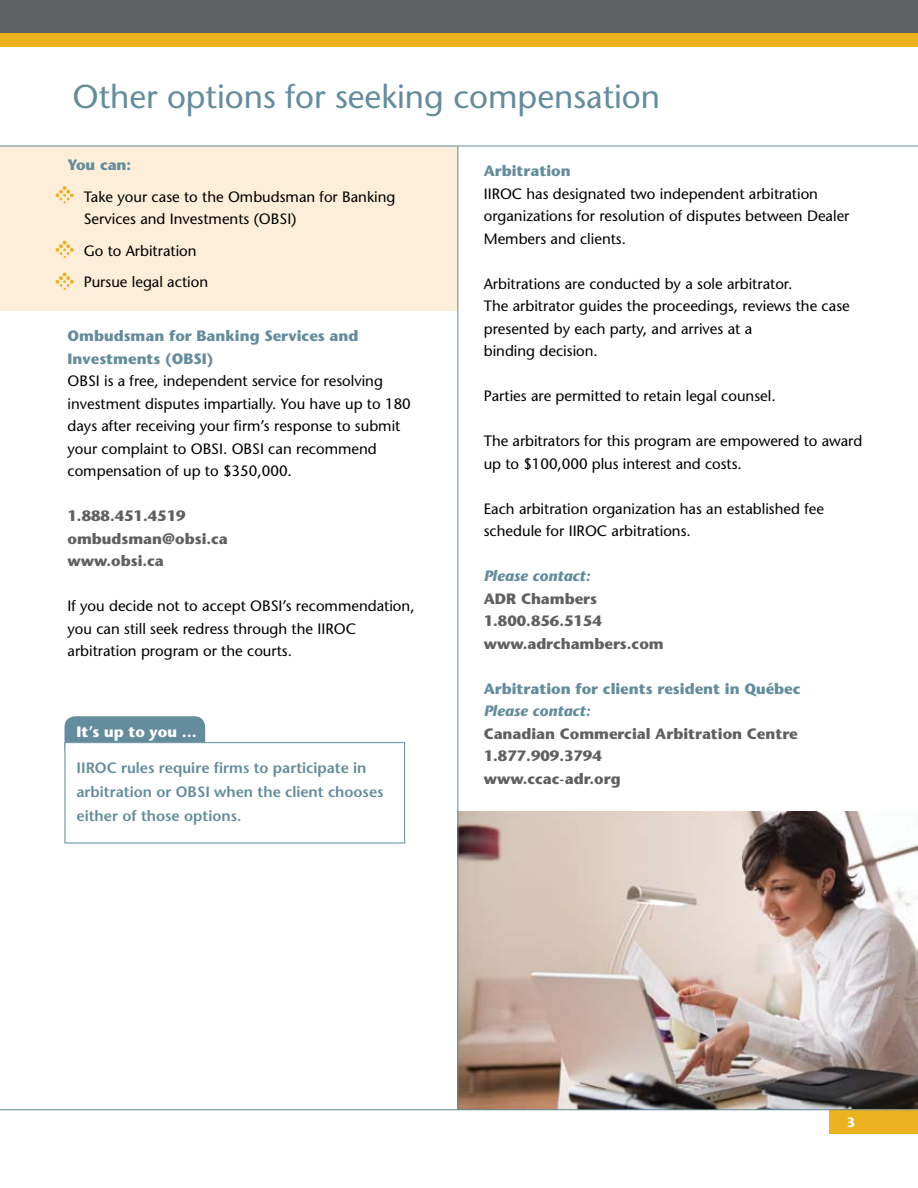
<style>
.page{position:relative;width:918px;height:1188px;background:#fff}
.page>*{position:absolute;margin:0;border:0;box-sizing:border-box;transform-origin:0 0}
.t1{font:33px "Stone Sans";color:#638c9c}
.t2{font:15px/22.5px "Stone Sans";color:#000}
.t3{font:700 15px/22.5px "Stone Sans";color:#5f6062}
.t4{font:700 15px/22.5px "Stone Sans";color:#638c9c}
.t5{font:600 15px/24px "Stone Sans";color:#638c9c}
.t6{font:italic 700 15px "Stone Sans";color:#638c9c}
.t7{font:700 15px "Stone Sans";color:#fff}
.t8{font:700 13.5px "Stone Sans";color:#fff}
</style>
<div class="page">
<img style="left:459px;top:812px;width:459px;height:297px">
<div style="left:0;top:146px;width:458px;height:164px;background:#fceed8"></div>
<div style="left:0;top:27px;width:918px;height:19px;background:#edb21f"></div>
<div style="left:0;top:0;width:918px;height:33px;background:#5f6062"></div>
<div style="left:830px;top:1109px;width:88px;height:25px;background:#edb21f"></div>
<hr style="left:0;top:146px;width:918px;height:1px;background:#638c9c">
<hr style="left:0;top:1109px;width:918px;height:1px;background:#638c9c">
<hr style="left:458px;top:146px;width:1px;height:964px;background:#638c9c">
<svg style="left:55px;top:186px;width:19px;height:18px"></svg>
<svg style="left:55px;top:241px;width:19px;height:17px"></svg>
<svg style="left:55px;top:272px;width:19px;height:18px"></svg>
<div style="left:64px;top:716px;width:141px;height:44px;background:#638c9c;border-radius:11px"></div>
<div style="left:65px;top:743px;width:340px;height:100px;background:#fff"></div>
<div style="left:65px;top:742px;width:340px;height:101px;border:1px solid #638c9c"></div>
<h1 class="t1" style="left:72px;top:77px;width:589px">Other options for seeking compensation</h1>
<p class="t4" style="left:68px;top:154px;width:65px">You can:</p>
<p class="t2" style="left:84px;top:185px;width:313px">Take your case to the Ombudsman for Banking<br>Services and Investments (OBSI)</p>
<p class="t2" style="left:84px;top:235px;width:126px;line-height:31.5px">Go to Arbitration<br>Pursue legal action</p>
<p class="t4" style="left:68px;top:325px;width:292px">Ombudsman for Banking Services and<br>Investments (OBSI)</p>
<p class="t2" style="left:68px;top:370px;width:345px">OBSI is a free, independent service for resolving investment disputes impartially. You have up to 180 days after receiving your firm’s response to submit your complaint to OBSI. OBSI can recommend compensation of up to $350,000.</p>
<p class="t3" style="left:68px;top:505px;width:162px">1.888.451.4519 ombudsman@obsi.ca www.obsi.ca</p>
<p class="t2" style="left:68px;top:595px;width:349px">If you decide not to accept OBSI’s recommendation, you can still seek redress through the IIROC arbitration program or the courts.</p>
<p class="t7" style="left:77px;top:722px;width:122px">It’s up to you …</p>
<p class="t5" style="left:77px;top:755px;width:309px">IIROC rules require firms to participate in arbitration or OBSI when the client chooses either of those options.</p>
<p class="t4" style="left:484px;top:160px;width:88px">Arbitration</p>
<p class="t2" style="left:484px;top:182px;width:367px">IIROC has designated two independent arbitration organizations for resolution of disputes between Dealer<br>Members and clients.</p>
<p class="t2" style="left:484px;top:272px;width:368px">Arbitrations are conducted by a sole arbitrator.<br>The arbitrator guides the proceedings, reviews the case presented by each party, and arrives at a<br>binding decision.</p>
<p class="t2" style="left:484px;top:385px;width:294px">Parties are permitted to retain legal counsel.</p>
<p class="t2" style="left:484px;top:430px;width:380px">The arbitrators for this program are empowered to award up to $100,000 plus interest and costs.</p>
<p class="t2" style="left:484px;top:497px;width:342px">Each arbitration organization has an established fee schedule for IIROC arbitrations.</p>
<p class="t6" style="left:484px;top:567px;width:108px">Please contact:</p>
<p class="t3" style="left:484px;top:587px;width:182px">ADR Chambers<br>1.800.856.5154 www.adrchambers.com</p>
<p class="t4" style="left:484px;top:677px;width:318px">Arbitration for clients resident in Québec</p>
<p class="t6" style="left:484px;top:702px;width:108px">Please contact:</p>
<p class="t3" style="left:484px;top:722px;width:316px">Canadian Commercial Arbitration Centre<br>1.877.909.3794<br>www.ccac-adr.org</p>
<p class="t8" style="left:847px;top:1114px;width:10px">3</p>
</div>
